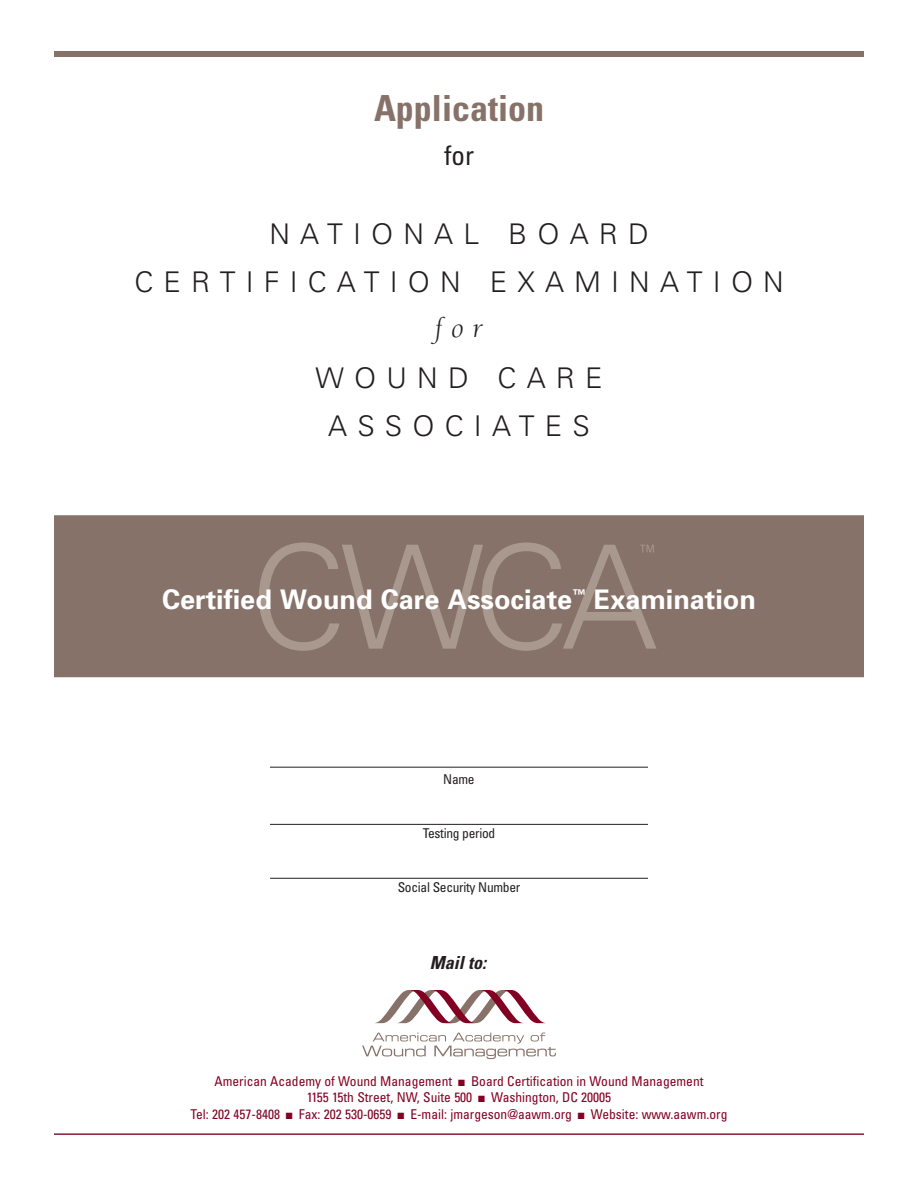
<style>
.page{position:relative;width:918px;height:1188px;background:#fff}
.page>*{position:absolute;margin:0;border:0;box-sizing:border-box;transform-origin:0 0}
.t1{font:700 condensed 36px "Univers";color:#877269}
.t2{font:300 28.5px/48px "Univers";letter-spacing:.355em;color:#231f20;text-align:center}
.t3{font:italic 28.5px "Berkeley";color:#231f20}
.t4{font:700 27px "Univers";color:#fff}
.t5{font:condensed 27px "Univers";color:#231f20}
.t6{font:italic 700 condensed 18px "Univers";color:#231f20}
.t7{font:condensed 13.5px/16.5px "Univers";color:#820123;text-align:center}
.t8{font:condensed 13.5px "Univers";letter-spacing:-.02em;color:#231f20}
</style>
<div class="page">
<hr style="left:270px;top:767px;width:378px;height:1px;background:#231f20">
<hr style="left:270px;top:824px;width:378px;height:1px;background:#231f20">
<hr style="left:270px;top:878px;width:378px;height:1px;background:#231f20">
<div style="left:54px;top:51px;width:810px;height:6px;background:#877269"></div>
<hr style="left:54px;top:1133px;width:810px;height:2px;background:#7e2030">
<svg style="left:362px;top:1033px;width:194px;height:26px"></svg>
<svg style="left:375px;top:990px;width:170px;height:33px"></svg>
<div style="left:55px;top:516px;width:808px;height:160px;background:#877269"></div>
<svg style="left:259px;top:543px;width:397px;height:108px"></svg>
<div style="left:54px;top:515px;width:810px;height:162px;border:2px solid #877269"></div>
<h1 class="t1" style="left:374px;top:95px;width:172px">Application</h1>
<h3 class="t5" style="left:444px;top:145px;width:31px">for</h3>
<h2 class="t2" style="left:134px;top:213px;width:651px">NATIONAL BOARD<br>CERTIFICATION EXAMINATION</h2>
<h2 class="t3" style="left:435px;top:317px;width:49px">for</h2>
<h2 class="t2" style="left:316px;top:357px;width:288px">WOUND CARE<br>ASSOCIATES</h2>
<h3 class="t4" style="left:162px;top:589px;width:595px">Certified Wound Care Associate<sup>™</sup> Examination</h3>
<p class="t8" style="left:443px;top:774px;width:33px">Name</p>
<p class="t8" style="left:423px;top:828px;width:74px">Testing period</p>
<p class="t8" style="left:398px;top:882px;width:124px">Social Security Number</p>
<h3 class="t6" style="left:430px;top:956px;width:58px">Mail to:</h3>
<p class="t7" style="left:191px;top:1074px;width:538px">American Academy of Wound Management ■ Board Certification in Wound Management<br>1155 15th Street, NW, Suite 500 ■ Washington, DC 20005<br>Tel: 202 457-8408 ■ Fax: 202 530-0659 ■ E-mail: jmargeson@aawm.org ■ Website: www.aawm.org</p>
</div>
